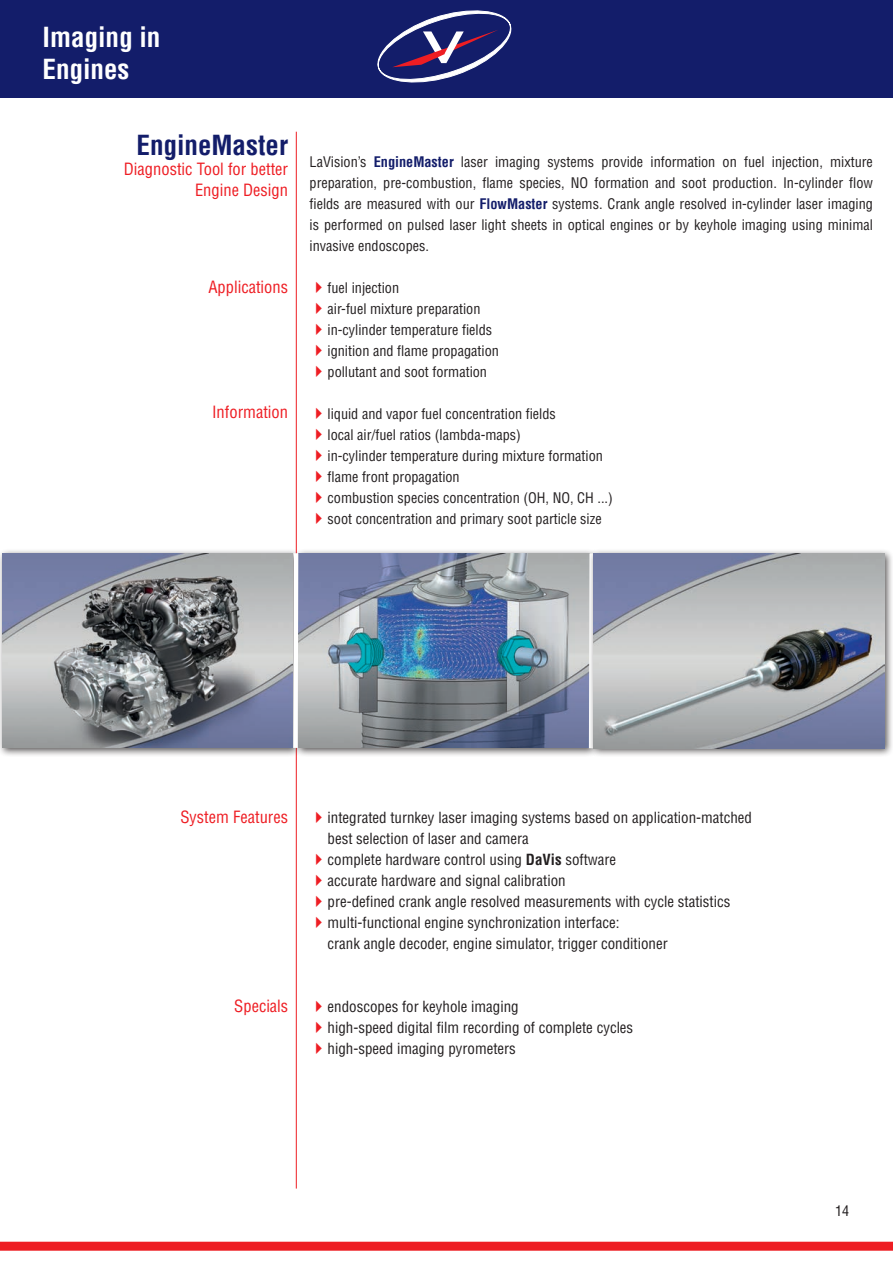
<style>
.page{position:relative;width:893px;height:1263px;background:#fff}
.page>*{position:absolute;margin:0;border:0;box-sizing:border-box;transform-origin:0 0}
.t1{font:700 condensed 27px/31.5px "Helvetica";color:#fff}
.t2{font:700 condensed 27px "Helvetica";color:#131d6a}
.t3{font:condensed 16.5px/21px "Helvetica";color:#ee1d23;text-align:right}
.t4{font:condensed 15px/21px "Helvetica";color:#231f20}
.t5{font:condensed 14.25px/21px "Helvetica";color:#231f20;text-align:justify}
.s1{font-weight:700;color:#131d6a}
.s2{color:#ee1d23}
.s3{font-weight:700}
</style>
<div class="page">
<div style="left:0;top:0;width:893px;height:97px;background:#131d6a"></div>
<hr style="left:296px;top:132px;width:1px;height:1056px;background:#ee1d23">
<div style="left:0;top:1242px;width:893px;height:9px;background:#ee1d23"></div>
<svg style="left:378px;top:11px;width:133px;height:71px"></svg>
<div style="left:0;top:548px;width:302px;height:209px;background:#231f20;opacity:.75"></div>
<img style="left:2px;top:553px;width:289px;height:195px">
<div style="left:294px;top:548px;width:304px;height:209px;background:#231f20;opacity:.75"></div>
<img style="left:301px;top:553px;width:286px;height:195px">
<svg style="left:291px;top:549px;width:10px;height:203px"></svg>
<svg style="left:587px;top:549px;width:2px;height:204px"></svg>
<div style="left:589px;top:549px;width:304px;height:208px;background:#231f20;opacity:.75"></div>
<img style="left:594px;top:553px;width:291px;height:195px">
<h1 class="t1" style="left:43px;top:21px;width:119px">Imaging in<br>Engines</h1>
<h1 class="t2" style="left:137px;top:128px;width:153px">EngineMaster</h1>
<p class="t3" style="left:124px;top:159px;width:166px">Diagnostic Tool for better<br>Engine Design</p>
<p class="t3" style="left:208px;top:276px;width:81px">Applications</p>
<p class="t3" style="left:212px;top:402px;width:78px">Information</p>
<p class="t5" style="left:310px;top:151px;width:565px">LaVision’s <span class="s1">EngineMaster</span> laser imaging systems provide information on fuel injection, mixture preparation, pre-combustion, flame species, NO formation and soot production. In-cylinder flow fields are measured with our <span class="s1">FlowMaster</span> systems. Crank angle resolved in-cylinder laser imaging is performed on pulsed laser light sheets in optical engines or by keyhole imaging using minimal invasive endoscopes.</p>
<p class="t5" style="left:310px;top:277px;width:91px"><span class="s2">✔</span>fuel injection</p>
<p class="t5" style="left:310px;top:298px;width:172px"><span class="s2">✔</span>air-fuel mixture preparation</p>
<p class="t5" style="left:310px;top:319px;width:184px"><span class="s2">✔</span>in-cylinder temperature fields</p>
<p class="t5" style="left:310px;top:340px;width:191px"><span class="s2">✔</span>ignition and flame propagation</p>
<p class="t5" style="left:310px;top:361px;width:179px"><span class="s2">✔</span>pollutant and soot formation</p>
<p class="t5" style="left:310px;top:403px;width:248px"><span class="s2">✔</span>liquid and vapor fuel concentration fields</p>
<p class="t5" style="left:310px;top:424px;width:213px"><span class="s2">✔</span>local air/fuel ratios (lambda-maps)</p>
<p class="t5" style="left:310px;top:445px;width:295px"><span class="s2">✔</span>in-cylinder temperature during mixture formation</p>
<p class="t5" style="left:310px;top:466px;width:152px"><span class="s2">✔</span>flame front propagation</p>
<p class="t5" style="left:310px;top:487px;width:305px"><span class="s2">✔</span>combustion species concentration (OH, NO, CH ...)</p>
<p class="t5" style="left:310px;top:508px;width:294px"><span class="s2">✔</span>soot concentration and primary soot particle size</p>
<p class="t3" style="left:180px;top:807px;width:109px">System Features</p>
<p class="t3" style="left:234px;top:995px;width:56px">Specials</p>
<p class="t4" style="left:328px;top:807px;width:426px;text-indent:-18px"><span class="s2">✔</span>integrated turnkey laser imaging systems based on application-matched best selection of laser and camera</p>
<p class="t4" style="left:310px;top:849px;width:308px"><span class="s2">✔</span>complete hardware control using <span class="s3">DaVis</span> software</p>
<p class="t4" style="left:310px;top:870px;width:258px"><span class="s2">✔</span>accurate hardware and signal calibration</p>
<p class="t4" style="left:310px;top:891px;width:422px"><span class="s2">✔</span>pre-defined crank angle resolved measurements with cycle statistics</p>
<p class="t4" style="left:328px;top:912px;width:342px;text-indent:-18px"><span class="s2">✔</span>multi-functional engine synchronization interface:<br>crank angle decoder, engine simulator, trigger conditioner</p>
<p class="t4" style="left:310px;top:996px;width:211px"><span class="s2">✔</span>endoscopes for keyhole imaging</p>
<p class="t4" style="left:310px;top:1017px;width:325px"><span class="s2">✔</span>high-speed digital film recording of complete cycles</p>
<p class="t4" style="left:310px;top:1038px;width:208px"><span class="s2">✔</span>high-speed imaging pyrometers</p>
<p class="t5" style="left:835px;top:1200px;width:16px">14</p>
</div>
